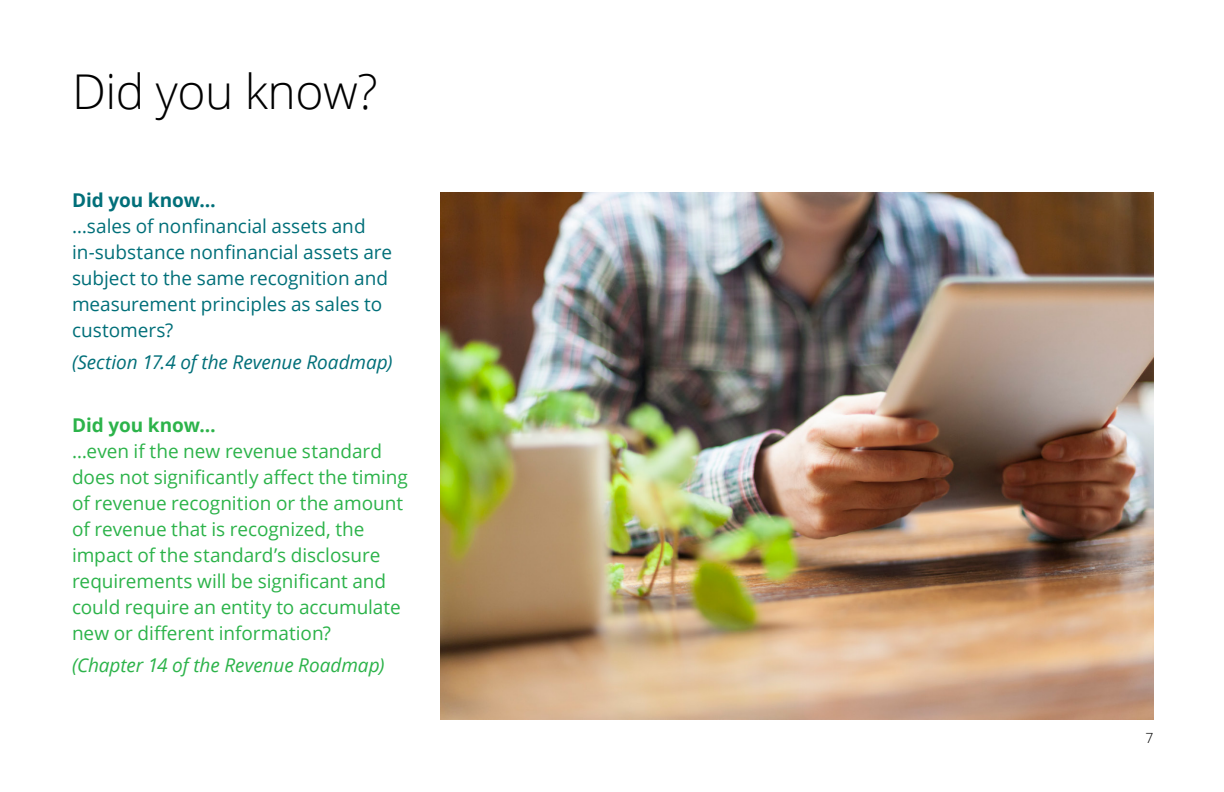
<style>
.page{position:relative;width:1224px;height:792px;background:#fff}
.page>*{position:absolute;margin:0;border:0;box-sizing:border-box;transform-origin:0 0}
.t1{font:300 48px "Open Sans";letter-spacing:-.01em;color:#000}
.t2{font:19px/26px "Open Sans";color:#2cb34a}
.t3{font:19px/26px "Open Sans";color:#006f79}
.t4{font:italic 19px "Open Sans";letter-spacing:-.005em;color:#006f79}
.t5{font:italic 19px "Open Sans";letter-spacing:-.005em;color:#2cb34a}
.t6{font:700 19px "Open Sans";color:#006f79}
.t7{font:700 19px "Open Sans";color:#2cb34a}
.t8{font:300 14px "Open Sans";color:#000}
</style>
<div class="page">
<img style="left:440px;top:193px;width:713px;height:527px">
<h1 class="t1" style="left:72px;top:58px;width:307px">Did you know?</h1>
<p class="t6" style="left:72px;top:187px;width:145px">Did you know…</p>
<p class="t3" style="left:72px;top:213px;width:322px">…sales of nonfinancial assets and in-substance nonfinancial assets are subject to the same recognition and measurement principles as sales to customers?</p>
<p class="t4" style="left:72px;top:349px;width:322px">(Section 17.4 of the Revenue Roadmap)</p>
<p class="t7" style="left:72px;top:412px;width:145px">Did you know…</p>
<p class="t2" style="left:72px;top:438px;width:337px">…even if the new revenue standard does not significantly affect the timing of revenue recognition or the amount of revenue that is recognized, the impact of the standard’s disclosure requirements will be significant and could require an entity to accumulate new or different information?</p>
<p class="t5" style="left:72px;top:652px;width:314px">(Chapter 14 of the Revenue Roadmap)</p>
<p class="t8" style="left:1145px;top:728px;width:9px">7</p>
</div>
